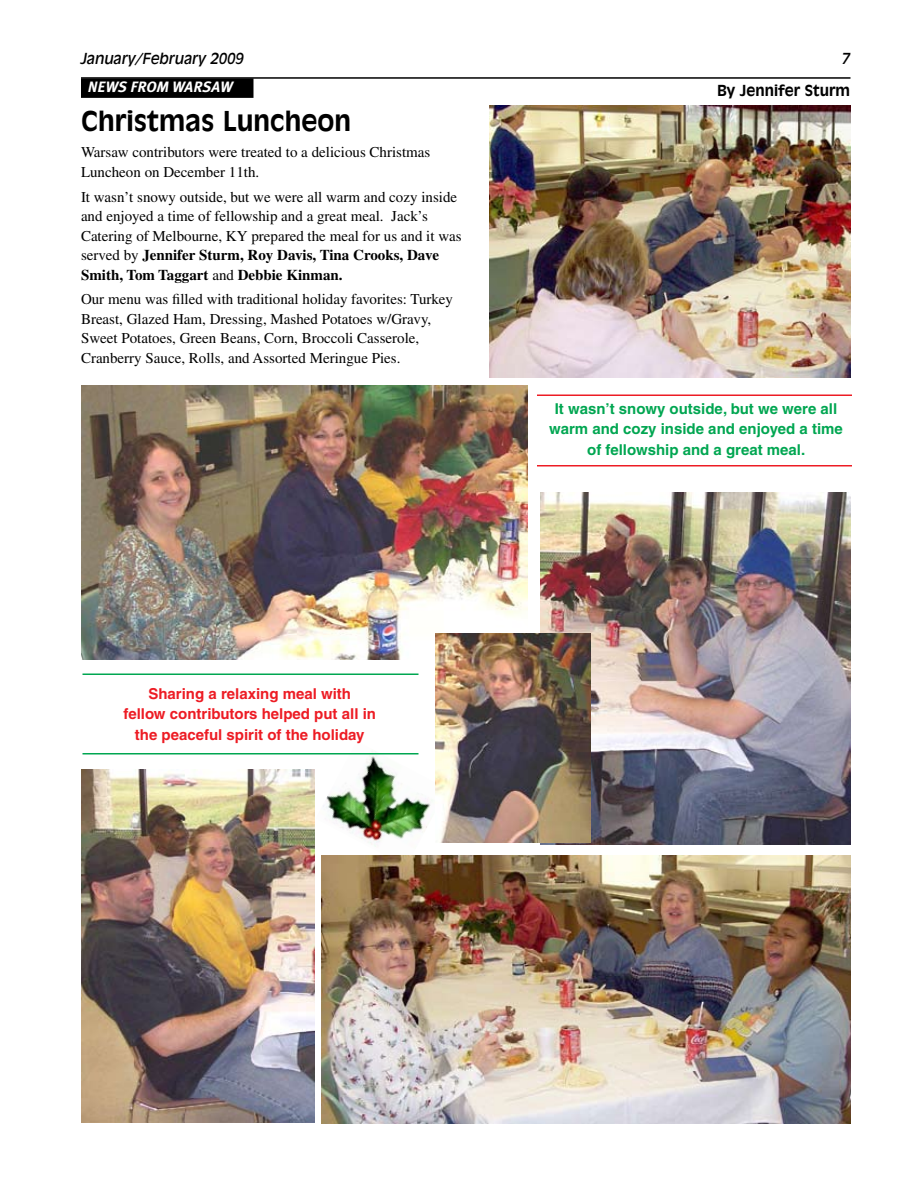
<style>
.page{position:relative;width:918px;height:1188px;background:#fff}
.page>*{position:absolute;margin:0;border:0;box-sizing:border-box;transform-origin:0 0}
.t1{font:700 27px "Incised 901 BT";color:#000}
.t2{font:15px/19.5px "Times";color:#000}
.t3{font:700 15px/20.2px "Helvetica";color:#00a651;text-align:center}
.t4{font:700 15px/20.2px "Helvetica";color:#ed1c24;text-align:center}
.t5{font:italic 15px "Incised 901 BT";color:#000}
.t6{font:700 15px "Incised 901 BT";color:#000}
.t7{font:italic 700 15px "Meta Plus";letter-spacing:-.005em;color:#fff}
.s1{font-weight:700}
</style>
<div class="page">
<hr style="left:81px;top:77px;width:769px;height:2px;background:#000">
<img style="left:316px;top:751px;width:117px;height:96px">
<div style="left:81px;top:78px;width:172px;height:20px;background:#000"></div>
<img style="left:489px;top:105px;width:361px;height:273px">
<img style="left:81px;top:386px;width:446px;height:274px">
<img style="left:321px;top:855px;width:529px;height:269px">
<img style="left:81px;top:770px;width:234px;height:352px">
<img style="left:540px;top:492px;width:310px;height:353px">
<img style="left:435px;top:633px;width:156px;height:210px">
<hr style="left:537px;top:394px;width:315px;height:2px;background:#ed1c24">
<hr style="left:537px;top:465px;width:315px;height:1px;background:#ed1c24">
<hr style="left:82px;top:674px;width:336px;height:1px;background:#00a651">
<hr style="left:82px;top:753px;width:336px;height:1px;background:#00a651">
<p class="t5" style="left:81px;top:50px;width:165px">January/February 2009</p>
<p class="t5" style="left:842px;top:50px;width:10px">7</p>
<p class="t6" style="left:717px;top:82px;width:135px">By Jennifer Sturm</p>
<h1 class="t1" style="left:81px;top:104px;width:272px">Christmas Luncheon</h1>
<p class="t7" style="left:88px;top:79px;width:96px">NEWS FROM WARSAW</p>
<p class="t2" style="left:81px;top:142px;width:351px">Warsaw contributors were treated to a delicious Christmas<br>Luncheon on December 11th.</p>
<p class="t2" style="left:81px;top:187px;width:382px">It wasn’t snowy outside, but we were all warm and cozy inside and enjoyed a time of fellowship and a great meal. Jack’s Catering of Melbourne, KY prepared the meal for us and it was served by <span class="s1">Jennifer Sturm, Roy Davis, Tina Crooks, Dave Smith, Tom Taggart</span> and <span class="s1">Debbie Kinman.</span></p>
<p class="t2" style="left:81px;top:290px;width:373px">Our menu was filled with traditional holiday favorites: Turkey Breast, Glazed Ham, Dressing, Mashed Potatoes w/Gravy, Sweet Potatoes, Green Beans, Corn, Broccoli Casserole, Cranberry Sauce, Rolls, and Assorted Meringue Pies.</p>
<p class="t3" style="left:549px;top:399px;width:295px">It wasn’t snowy outside, but we were all warm and cozy inside and enjoyed a time of fellowship and a great meal.</p>
<p class="t4" style="left:124px;top:683px;width:254px">Sharing a relaxing meal with<br>fellow contributors helped put all in the peaceful spirit of the holiday</p>
</div>
